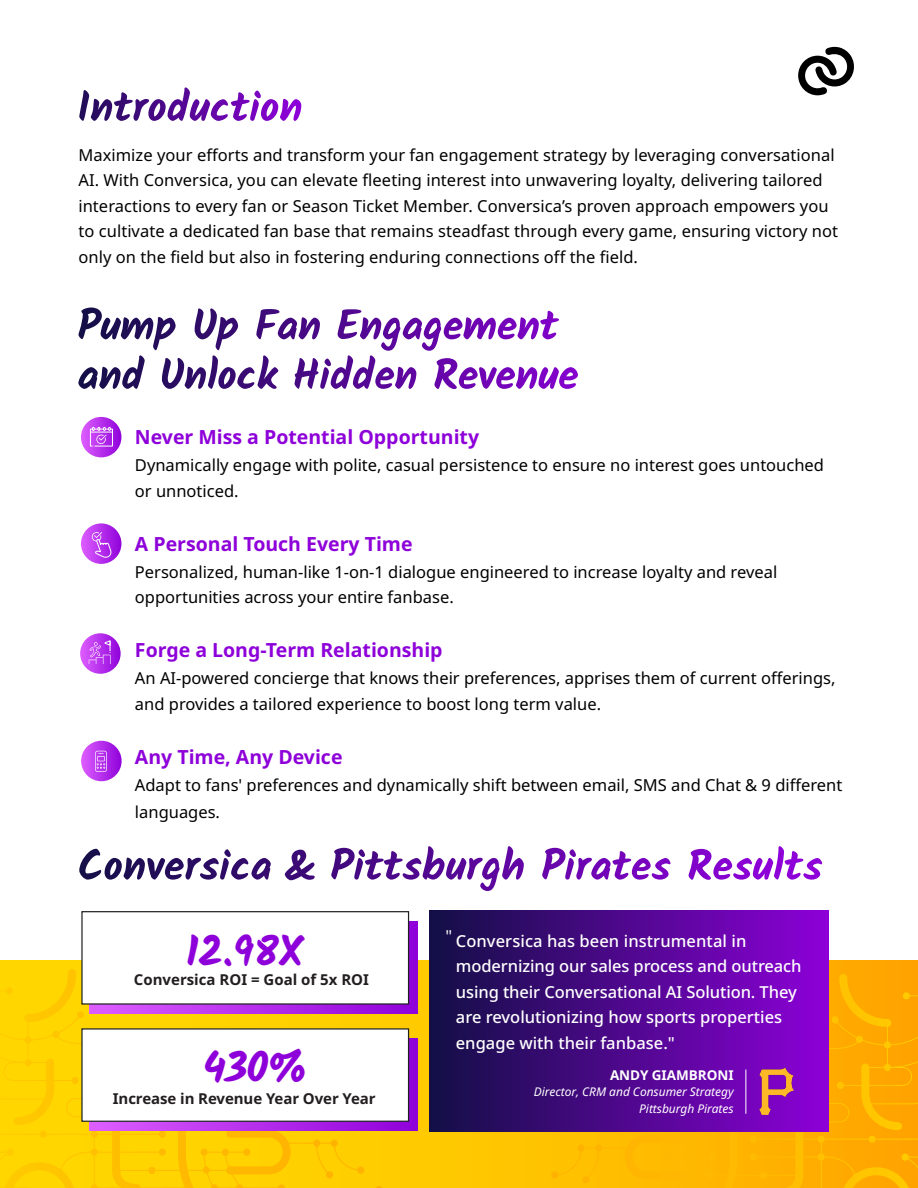
<style>
.page{position:relative;width:918px;height:1188px;background:#fff}
.page>*{position:absolute;margin:0;border:0;box-sizing:border-box;transform-origin:0 0}
.t1{font:700 42px "Kalam";color:#8e00d9}
.t2{font:700 19.5px "Noto Sans";color:#8e00d9}
.t3{font:16.5px/25.5px "Noto Sans";color:#000}
.t4{font:500 16.5px/25.5px "Noto Sans";color:#fff}
.t5{font:16.5px "Noto Sans";color:#fff}
.t6{font:700 15px "Noto Sans";letter-spacing:-.005em;color:#231f20}
.t7{font:700 13.5px "Noto Sans";letter-spacing:-.005em;color:#fff}
.t8{font:italic 12px/16.5px "Noto Sans";letter-spacing:-.005em;color:#fff;text-align:right}
</style>
<div class="page">
<svg style="left:0;top:960px;width:430px;height:228px;background:#ffd000"></svg>
<svg style="left:392px;top:965px;width:526px;height:223px;background:#fdb501"></svg>
<svg style="left:79px;top:87px;width:222px;height:34px"></svg>
<svg style="left:78px;top:308px;width:500px;height:81px"></svg>
<svg style="left:798px;top:46px;width:56px;height:49px"></svg>
<svg style="left:81px;top:417px;width:40px;height:40px"></svg>
<svg style="left:90px;top:427px;width:23px;height:20px"></svg>
<svg style="left:81px;top:523px;width:40px;height:41px"></svg>
<svg style="left:80px;top:633px;width:41px;height:41px"></svg>
<svg style="left:81px;top:741px;width:41px;height:40px"></svg>
<svg style="left:92px;top:532px;width:20px;height:26px"></svg>
<svg style="left:89px;top:640px;width:22px;height:24px"></svg>
<svg style="left:95px;top:751px;width:12px;height:21px"></svg>
<div style="left:430px;top:911px;width:398px;height:221px;background:linear-gradient(to right,#130f46,#8d00d7)"></div>
<div style="left:90px;top:921px;width:328px;height:93px;background:linear-gradient(to right,#dd5eff,#8f01d9)"></div>
<div style="left:81px;top:911px;width:328px;height:94px;background:#fff;border:1px solid #1e2120"></div>
<div style="left:90px;top:1039px;width:328px;height:92px;background:linear-gradient(to right,#dd5eff,#8f01d9)"></div>
<div style="left:81px;top:1028px;width:328px;height:94px;background:#fff;border:1px solid #1e2120"></div>
<svg style="left:79px;top:849px;width:192px;height:31px"></svg>
<svg style="left:285px;top:850px;width:30px;height:30px"></svg>
<svg style="left:331px;top:846px;width:193px;height:45px"></svg>
<svg style="left:542px;top:848px;width:128px;height:32px"></svg>
<svg style="left:689px;top:846px;width:133px;height:34px"></svg>
<img style="left:760px;top:1068px;width:33px;height:46px">
<hr style="left:746px;top:1070px;width:1px;height:44px;background:#fff">
<p class="t3" style="left:78px;top:143px;width:761px">Maximize your efforts and transform your fan engagement strategy by leveraging conversational AI. With Conversica, you can elevate fleeting interest into unwavering loyalty, delivering tailored interactions to every fan or Season Ticket Member. Conversica’s proven approach empowers you to cultivate a dedicated fan base that remains steadfast through every game, ensuring victory not only on the field but also in fostering enduring connections off the field.</p>
<p class="t2" style="left:135px;top:423px;width:346px">Never Miss a Potential Opportunity</p>
<p class="t3" style="left:135px;top:453px;width:691px">Dynamically engage with polite, casual persistence to ensure no interest goes untouched or unnoticed.</p>
<p class="t2" style="left:135px;top:530px;width:279px">A Personal Touch Every Time</p>
<p class="t3" style="left:135px;top:559px;width:644px">Personalized, human-like 1-on-1 dialogue engineered to increase loyalty and reveal opportunities across your entire fanbase.</p>
<p class="t2" style="left:135px;top:636px;width:309px">Forge a Long-Term Relationship</p>
<p class="t3" style="left:135px;top:666px;width:702px">An AI-powered concierge that knows their preferences, apprises them of current offerings, and provides a tailored experience to boost long term value.</p>
<p class="t2" style="left:135px;top:743px;width:209px">Any Time, Any Device</p>
<p class="t3" style="left:135px;top:772px;width:709px;line-height:27px">Adapt to fans' preferences and dynamically shift between email, SMS and Chat &amp; 9 different languages.</p>
<h1 class="t1" style="left:186px;top:927px;width:119px">12.98X</h1>
<p class="t6" style="left:134px;top:969px;width:237px">Conversica ROI = Goal of 5x ROI</p>
<h1 class="t1" style="left:203px;top:1043px;width:107px">430%</h1>
<p class="t6" style="left:113px;top:1088px;width:264px">Increase in Revenue Year Over Year</p>
<p class="t5" style="left:446px;top:924px;width:8px">"</p>
<p class="t4" style="left:456px;top:928px;width:347px">Conversica has been instrumental in modernizing our sales process and outreach using their Conversational AI Solution. They are revolutionizing how sports properties engage with their fanbase."</p>
<p class="t7" style="left:610px;top:1065px;width:125px">ANDY GIAMBRONI</p>
<p class="t8" style="left:534px;top:1084px;width:201px">Director, CRM and Consumer Strategy<br>Pittsburgh Pirates</p>
</div>
